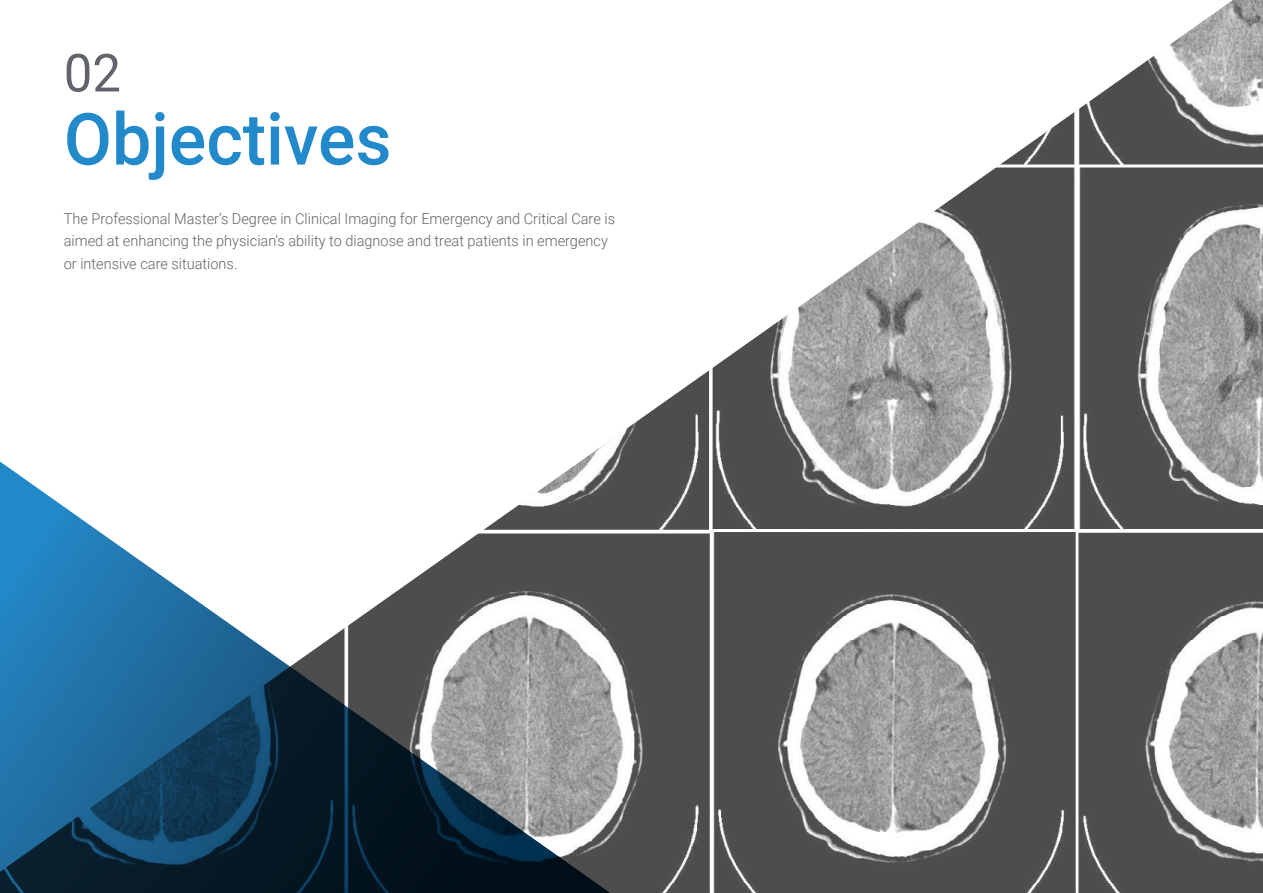
<style>
.page{position:relative;width:1263px;height:893px;background:#fff}
.page>*{position:absolute;margin:0;border:0;box-sizing:border-box;transform-origin:0 0}
.t1{font:500 72px "Roboto";color:#2289ca}
.t2{font:52.5px "Roboto";color:#61646a}
.t3{font:300 15px/22.5px "Roboto";color:#61646a}
</style>
<div class="page">
<img style="left:602px;top:0;width:661px;height:893px">
<svg style="left:0;top:446px;width:640px;height:447px"></svg>
<h2 class="t2" style="left:64px;top:36px;width:59px">02</h2>
<h1 class="t1" style="left:64px;top:89px;width:329px">Objectives</h1>
<p class="t3" style="left:64px;top:207px;width:553px">The Professional Master’s Degree in Clinical Imaging for Emergency and Critical Care is aimed at enhancing the physician's ability to diagnose and treat patients in emergency or intensive care situations.</p>
</div>
